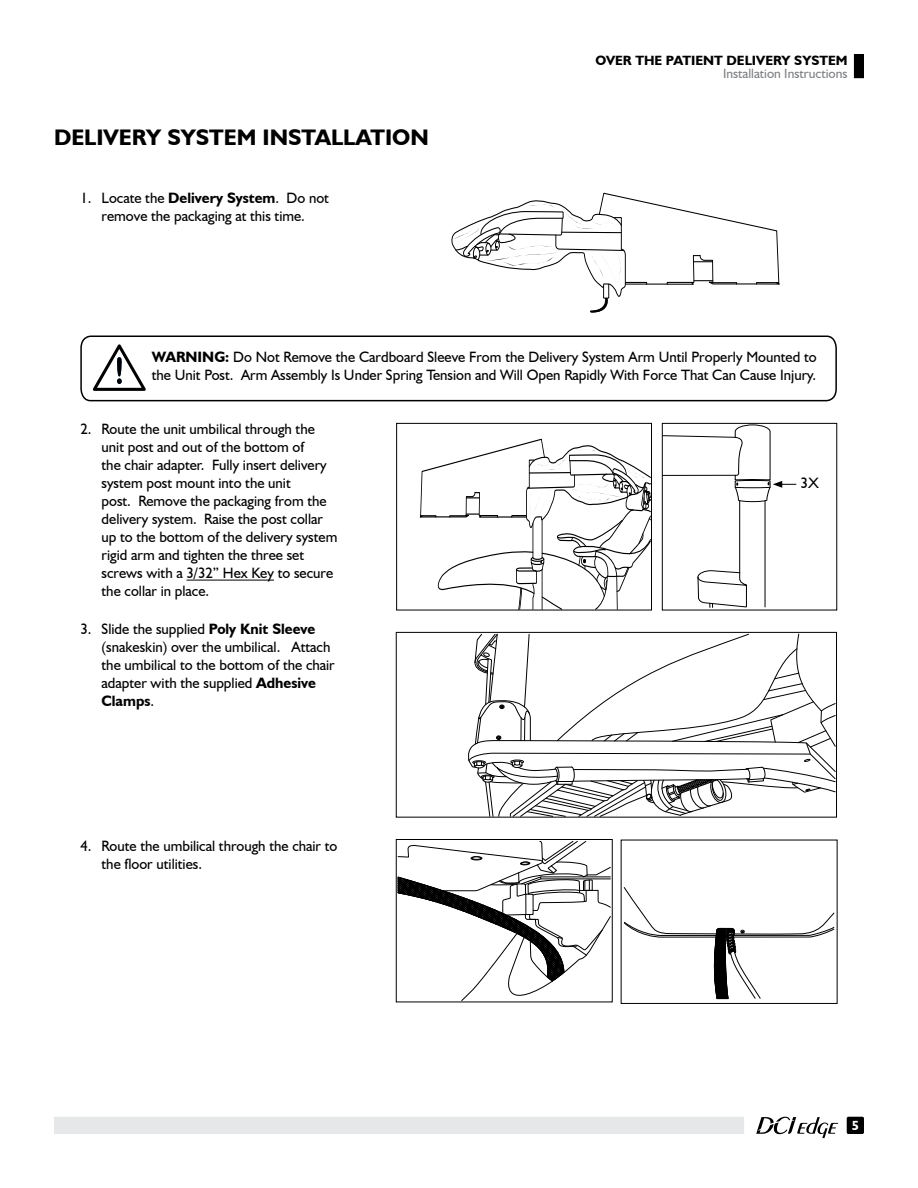
<style>
.page{position:relative;width:918px;height:1188px;background:#fff}
.page>*{position:absolute;margin:0;border:0;box-sizing:border-box;transform-origin:0 0}
.t1{font:700 22.5px "Humanist 521 BT";color:#000}
.t2{font:15px/18px "Humanist 521 BT";color:#000}
.t3{font:700 13.5px "Humanist 521 BT";color:#000}
.t4{font:13.5px "Humanist 521 BT";color:#808285}
.t5{font:12.75px "Humanist 521 BT";color:#fff}
.s1{font-weight:700}
</style>
<div class="page">
<div style="left:847px;top:1117px;width:17px;height:17px;background:#000;border-radius:2px"></div>
<div style="left:54px;top:1117px;width:690px;height:17px;background:#e6e7e8"></div>
<svg style="left:756px;top:1117px;width:82px;height:21px"></svg>
<div style="left:854px;top:54px;width:10px;height:24px;background:#000"></div>
<hr style="left:186px;top:580px;width:88px;height:1px;background:#000">
<svg style="left:451px;top:193px;width:329px;height:120px"></svg>
<svg style="left:80px;top:335px;width:757px;height:67px"></svg>
<svg style="left:93px;top:344px;width:53px;height:47px"></svg>
<svg style="left:468px;top:634px;width:367px;height:182px"></svg>
<div style="left:396px;top:632px;width:441px;height:186px;border:1px solid #000"></div>
<svg style="left:398px;top:841px;width:213px;height:159px"></svg>
<svg style="left:623px;top:887px;width:212px;height:113px"></svg>
<svg style="left:420px;top:439px;width:230px;height:169px"></svg>
<div style="left:396px;top:423px;width:256px;height:187px;border:1px solid #000"></div>
<hr style="left:739px;top:501px;width:1px;height:72px;background:#000">
<hr style="left:765px;top:501px;width:1px;height:106px;background:#000">
<svg style="left:697px;top:570px;width:50px;height:38px"></svg>
<div style="left:662px;top:423px;width:175px;height:187px;border:1px solid #000"></div>
<svg style="left:662px;top:424px;width:134px;height:78px"></svg>
<h1 class="t1" style="left:54px;top:123px;width:376px">DELIVERY SYSTEM INSTALLATION</h1>
<p class="t2" style="left:80px;top:189px;width:250px;text-align:center">1. Locate the <span class="s1">Delivery System</span>. Do not remove the packaging at this time.</p>
<p class="t3" style="left:595px;top:52px;width:254px">OVER THE PATIENT DELIVERY SYSTEM</p>
<p class="t4" style="left:723px;top:65px;width:126px">Installation Instructions</p>
<p class="t2" style="left:152px;top:347px;width:666px"><span class="s1">WARNING:</span> Do Not Remove the Cardboard Sleeve From the Delivery System Arm Until Properly Mounted to the Unit Post. Arm Assembly Is Under Spring Tension and Will Open Rapidly With Force That Can Cause Injury.</p>
<p class="t2" style="left:102px;top:420px;width:237px;text-indent:-21px">2. Route the unit umbilical through the unit post and out of the bottom of<br>the chair adapter. Fully insert delivery system post mount into the unit<br>post. Remove the packaging from the delivery system. Raise the post collar up to the bottom of the delivery system rigid arm and tighten the three set screws with a 3/32” Hex Key to secure the collar in place.</p>
<p class="t2" style="left:102px;top:619px;width:235px;text-indent:-21px">3. Slide the supplied <span class="s1">Poly Knit Sleeve </span>(snakeskin) over the umbilical. Attach the umbilical to the bottom of the chair adapter with the supplied <span class="s1">Adhesive<br>Clamps</span>.</p>
<p class="t2" style="left:102px;top:836px;width:237px;text-indent:-21px">4. Route the umbilical through the chair to the floor utilities.</p>
<p class="t2" style="left:801px;top:474px;width:20px">3X</p>
<p class="t5" style="left:852px;top:1118px;width:8px">5</p>
</div>
